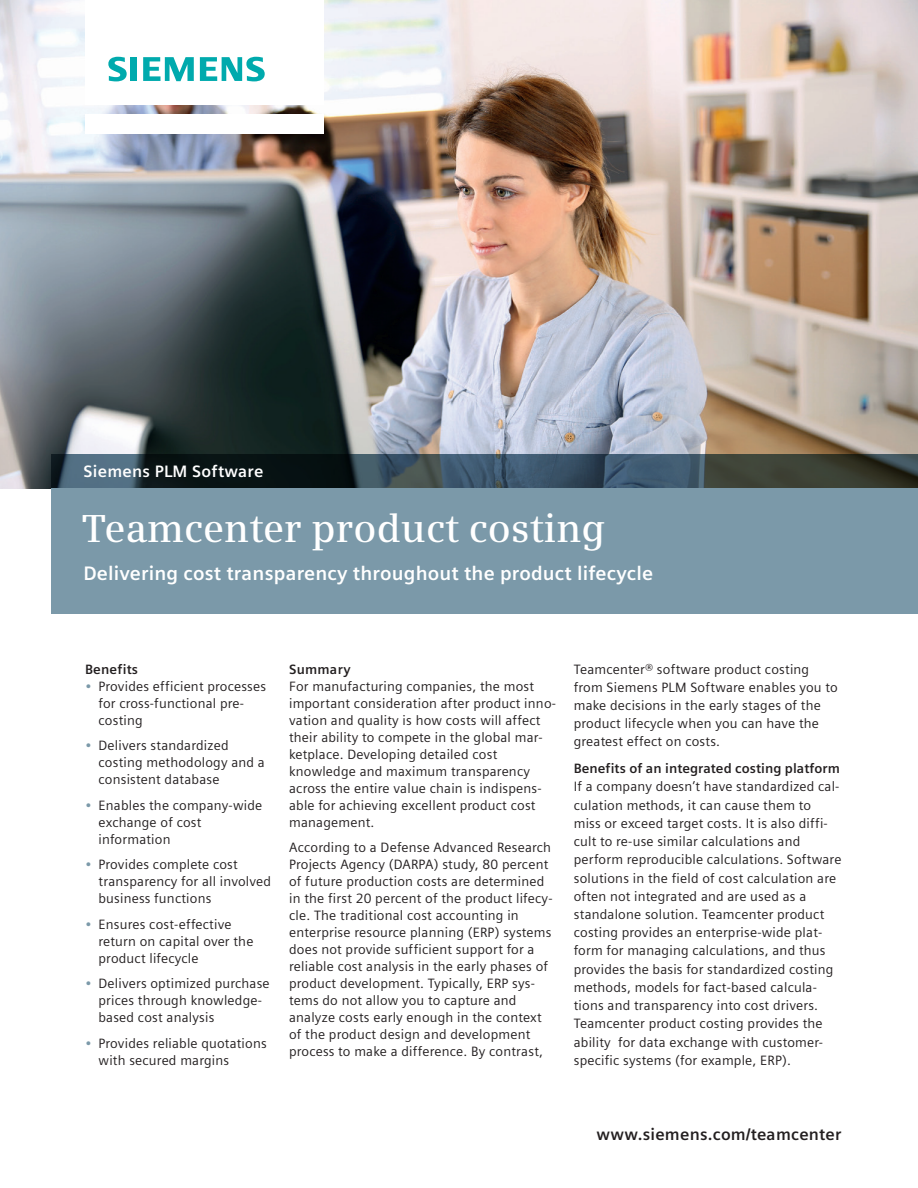
<style>
.page{position:relative;width:918px;height:1188px;background:#fff}
.page>*{position:absolute;margin:0;border:0;box-sizing:border-box;transform-origin:0 0}
.t1{font:600 39px "Siemens Serif";color:#fff}
.t2{font:700 19.5px "Siemens Sans";letter-spacing:.01em;color:#fff}
.t3{font:700 16.5px "Siemens Sans";letter-spacing:.015em;color:#231f20}
.t4{font:700 16.5px "Siemens Sans";letter-spacing:.015em;color:#fff}
.t5{font:13.5px/17px "Siemens Sans";letter-spacing:.015em;color:#231f20}
.t6{font:700 13.5px "Siemens Sans";letter-spacing:.005em;color:#231f20}
.s1{color:#7b99a9}
</style>
<div class="page">
<img style="left:0;top:0;width:918px;height:489px">
<div style="left:85px;top:114px;width:238px;height:19px;background:#fff"></div>
<div style="left:85px;top:0;width:238px;height:105px;background:#fff"></div>
<svg style="left:108px;top:57px;width:19px;height:24px"></svg>
<div style="left:130px;top:57px;width:7px;height:24px;background:#00aaad"></div>
<svg style="left:143px;top:57px;width:51px;height:24px"></svg>
<svg style="left:200px;top:57px;width:65px;height:24px"></svg>
<svg style="left:51px;top:455px;width:867px;height:34px;background:#32424a"></svg>
<div style="left:51px;top:489px;width:867px;height:125px;background:#7b99a9"></div>
<p class="t4" style="left:84px;top:462px;width:181px">Siemens PLM Software</p>
<h1 class="t1" style="left:82px;top:505px;width:525px">Teamcenter product costing</h1>
<h2 class="t2" style="left:83px;top:562px;width:571px">Delivering cost transparency throughout the product lifecycle</h2>
<p class="t6" style="left:85px;top:661px;width:55px">Benefits</p>
<p class="t5" style="left:99px;top:678px;width:169px;text-indent:-14px"><span class="s1">•</span> Provides efficient processes for cross-functional pre&shy;costing</p>
<p class="t5" style="left:99px;top:737px;width:168px;text-indent:-14px"><span class="s1">•</span> Delivers standardized costing methodology and a consistent database</p>
<p class="t5" style="left:99px;top:797px;width:165px;text-indent:-14px"><span class="s1">•</span> Enables the company-wide exchange of cost information</p>
<p class="t5" style="left:99px;top:856px;width:174px;text-indent:-14px"><span class="s1">•</span> Provides complete cost transparency for all involved business functions</p>
<p class="t5" style="left:99px;top:916px;width:156px;text-indent:-14px"><span class="s1">•</span> Ensures cost-effective return on capital over the product lifecycle</p>
<p class="t5" style="left:99px;top:975px;width:173px;text-indent:-14px"><span class="s1">•</span> Delivers optimized purchase prices through knowledge&shy;based cost analysis</p>
<p class="t5" style="left:99px;top:1035px;width:170px;text-indent:-14px"><span class="s1">•</span> Provides reliable quotations with secured margins</p>
<p class="t6" style="left:289px;top:661px;width:63px">Summary</p>
<p class="t5" style="left:289px;top:678px;width:268px">For manufacturing companies, the most important consideration after product inno&shy;vation and quality is how costs will affect their ability to compete in the global mar&shy;ketplace. Developing detailed cost knowledge and maximum transparency across the entire value chain is indispens&shy;able for achieving excellent product cost management.</p>
<p class="t5" style="left:289px;top:839px;width:265px">According to a Defense Advanced Research Projects Agency (DARPA) study, 80 percent of future production costs are determined in the first 20 percent of the product lifecy&shy;cle. The traditional cost accounting in enterprise resource planning (ERP) systems does not provide sufficient support for a reliable cost analysis in the early phases of product development. Typically, ERP sys&shy;tems do not allow you to capture and analyze costs early enough in the context of the product design and development process to make a difference. By contrast,</p>
<p class="t5" style="left:574px;top:660px;width:265px;line-height:18.3px">Teamcenter® software product costing from Siemens PLM Software enables you to make decisions in the early stages of the product lifecycle when you can have the greatest effect on costs.</p>
<p class="t6" style="left:574px;top:761px;width:268px">Benefits of an integrated costing platform</p>
<p class="t5" style="left:574px;top:778px;width:269px;line-height:18.3px">If a company doesn’t have standardized cal&shy;culation methods, it can cause them to<br>miss or exceed target costs. It is also diffi&shy;cult to re-use similar calculations and perform reproducible calculations. Software solutions in the field of cost calculation are often not integrated and are used as a standalone solution. Teamcenter product costing provides an enterprise-wide plat&shy;form for managing calculations, and thus provides the basis for standardized costing methods, models for fact-based calcula&shy;tions and transparency into cost drivers.<br>Teamcenter product costing provides the ability for data exchange with customer&shy;specific systems (for example, ERP).</p>
<p class="t3" style="left:597px;top:1124px;width:246px">www.siemens.com/teamcenter</p>
</div>
